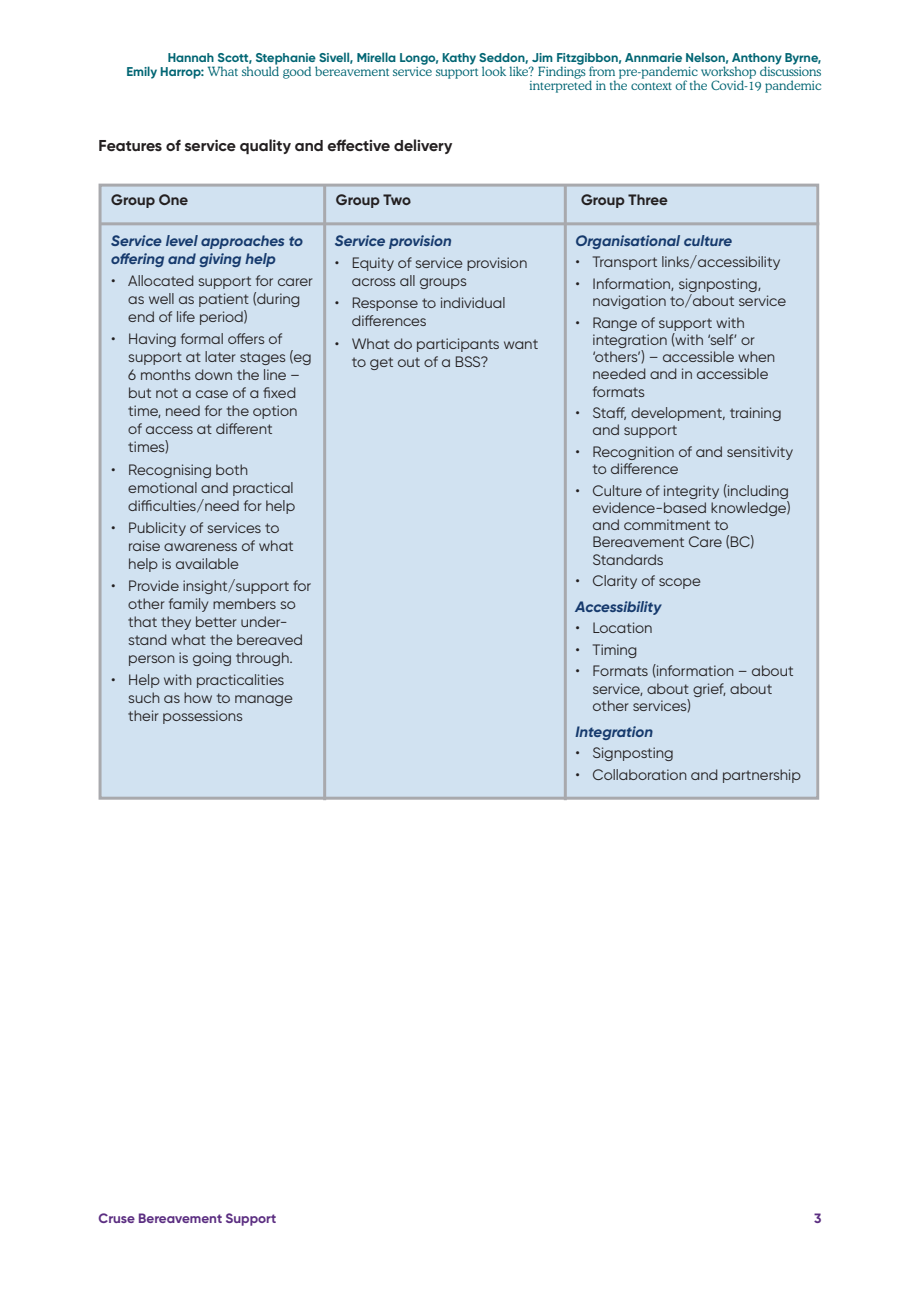
<style>
.page{position:relative;width:920px;height:1290px;background:#fff}
.page>*{position:absolute;margin:0;border:0;box-sizing:border-box;transform-origin:0 0}
.t1{font:700 15.75px "Gilroy";color:#231f20}
.t2{font:15px/18px "Gilroy";color:#231f20}
.t3{font:italic 700 15px/18px "Gilroy";color:#163a6d}
.t4{font:700 15px "Gilroy";color:#231f20}
.t5{font:700 13.5px "Gilroy";color:#5b2e81}
.t6{font:300 12.75px/14.2px "Cooper BT";color:#006573;text-align:right}
.t7{font:700 12.75px "Gilroy";color:#006573}
.s1{font-family:"Gilroy";font-weight:700}
</style>
<div class="page">
<div style="left:102px;top:187px;width:714px;height:610px;background:#d1e2f1"></div>
<div style="left:99px;top:184px;width:720px;height:616px;border:3px solid #a8a9ad"></div>
<hr style="left:101px;top:222px;width:718px;height:3px;background:#a8a9ad">
<hr style="left:323px;top:184px;width:3px;height:616px;background:#a8a9ad">
<hr style="left:564px;top:184px;width:3px;height:616px;background:#a8a9ad">
<p class="t7" style="left:168px;top:49px;width:655px">Hannah Scott, Stephanie Sivell, Mirella Longo, Kathy Seddon, Jim Fitzgibbon, Annmarie Nelson, Anthony Byrne,</p>
<p class="t6" style="left:126px;top:65px;width:696px"><span class="s1">Emily Harrop:</span> What should good bereavement service support look like? Findings from pre-pandemic workshop discussions interpreted in the context of the Covid-19 pandemic</p>
<p class="t1" style="left:99px;top:135px;width:355px">Features of service quality and effective delivery</p>
<p class="t4" style="left:111px;top:191px;width:78px">Group One</p>
<p class="t4" style="left:336px;top:191px;width:77px">Group Two</p>
<p class="t4" style="left:581px;top:191px;width:88px">Group Three</p>
<p class="t3" style="left:111px;top:231px;width:193px">Service level approaches to offering and giving help</p>
<p class="t2" style="left:128px;top:272px;width:186px;text-indent:-17px">• Allocated support for carer as well as patient (during end of life period)</p>
<p class="t2" style="left:128px;top:330px;width:185px;text-indent:-17px">• Having formal offers of support at later stages (eg<br>6 months down the line – but not a case of a fixed time, need for the option of access at different times)</p>
<p class="t2" style="left:128px;top:460px;width:168px;text-indent:-17px">• Recognising both emotional and practical difficulties/need for help</p>
<p class="t2" style="left:128px;top:518px;width:167px;text-indent:-17px">• Publicity of services to raise awareness of what help is available</p>
<p class="t2" style="left:111px;top:577px;width:201px;text-align:center">• Provide insight/support for other family members so that they better under&shy;stand what the bereaved person is going through.</p>
<p class="t2" style="left:128px;top:671px;width:166px;text-indent:-17px">• Help with practicalities such as how to manage their possessions</p>
<p class="t3" style="left:576px;top:231px;width:158px">Organisational culture</p>
<p class="t2" style="left:576px;top:253px;width:206px">• Transport links/accessibility</p>
<p class="t2" style="left:593px;top:275px;width:195px;line-height:17.2px;text-indent:-17px">• Information, signposting, navigation to/about service</p>
<p class="t2" style="left:593px;top:314px;width:184px;line-height:17.2px;text-indent:-17px">• Range of support with integration (with ‘self’ or ‘others’) – accessible when needed and in accessible formats</p>
<p class="t2" style="left:593px;top:404px;width:190px;line-height:17.2px;text-indent:-17px">• Staff, development, training and support</p>
<p class="t2" style="left:593px;top:443px;width:202px;line-height:17.2px;text-indent:-17px">• Recognition of and sensitivity to difference</p>
<p class="t2" style="left:593px;top:482px;width:200px;line-height:17.2px;text-indent:-17px">• Culture of integrity (including evidence-based knowledge) and commitment to<br>Bereavement Care (BC)<br>Standards</p>
<p class="t2" style="left:576px;top:572px;width:127px">• Clarity of scope</p>
<p class="t3" style="left:576px;top:597px;width:87px">Accessibility</p>
<p class="t2" style="left:576px;top:619px;width:78px">• Location</p>
<p class="t2" style="left:576px;top:640px;width:63px">• Timing</p>
<p class="t2" style="left:593px;top:662px;width:203px;line-height:17.2px;text-indent:-17px">• Formats (information – about service, about grief, about other services)</p>
<p class="t3" style="left:576px;top:722px;width:79px">Integration</p>
<p class="t2" style="left:576px;top:744px;width:100px">• Signposting</p>
<p class="t2" style="left:576px;top:765px;width:227px">• Collaboration and partnership</p>
<p class="t3" style="left:335px;top:231px;width:118px">Service provision</p>
<p class="t2" style="left:352px;top:254px;width:177px;text-indent:-17px">• Equity of service provision across all groups</p>
<p class="t2" style="left:352px;top:294px;width:155px;text-indent:-17px">• Response to individual differences</p>
<p class="t2" style="left:352px;top:334px;width:188px;text-indent:-17px">• What do participants want to get out of a BSS?</p>
<p class="t5" style="left:99px;top:1210px;width:179px">Cruse Bereavement Support</p>
<p class="t5" style="left:814px;top:1210px;width:9px">3</p>
</div>
